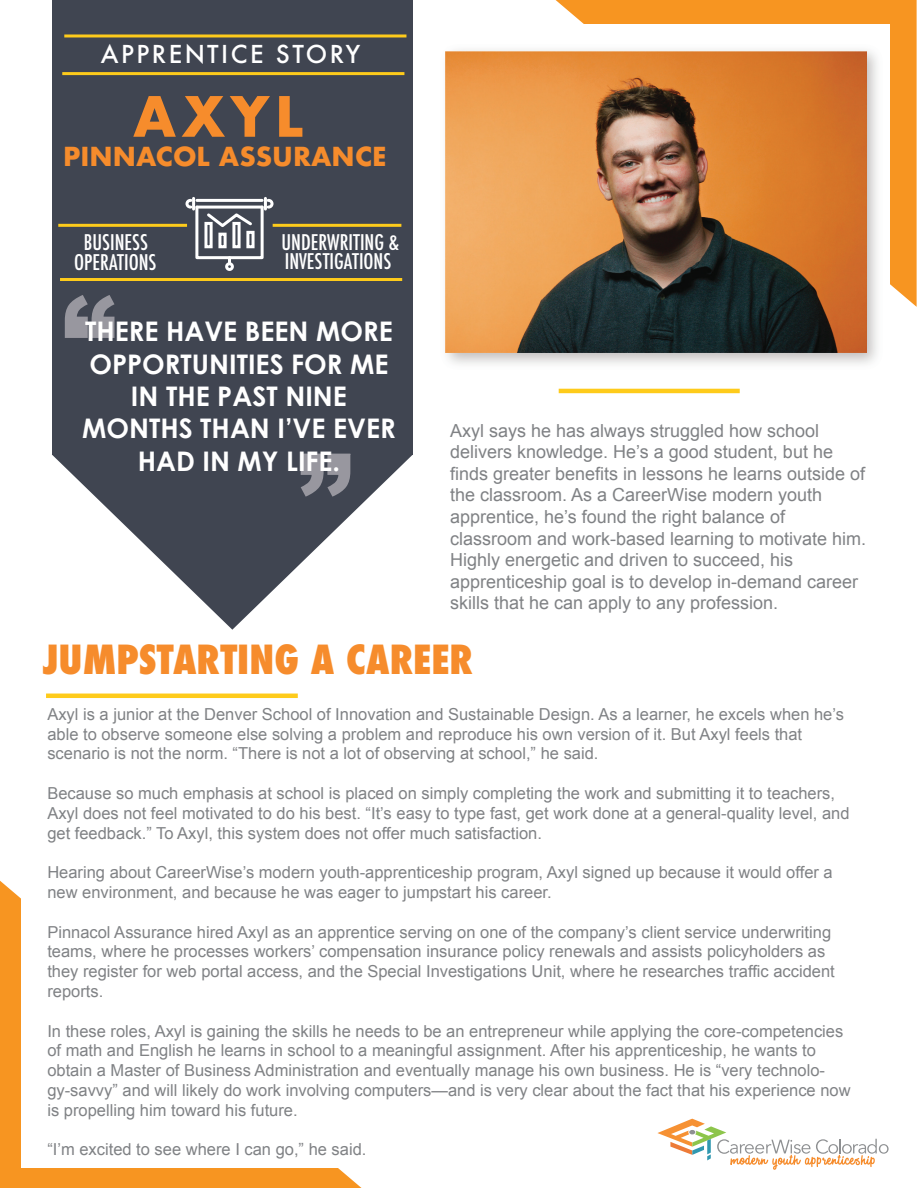
<style>
.page{position:relative;width:918px;height:1188px;background:#fff}
.page>*{position:absolute;margin:0;border:0;box-sizing:border-box;transform-origin:0 0}
.t1{font:900 108px "Arial";color:#98979f}
.t2{font:700 54px "Futura";color:#f68c2c}
.t3{font:800 condensed 39px "Futura";color:#f68c2c}
.t4{font:700 27px/32.4px "Century Gothic";color:#fff;text-align:center}
.t5{font:700 25.5px "Futura";color:#f68c2c}
.t6{font:500 24px "Futura";letter-spacing:.1em;color:#fff}
.t7{font:500 condensed 21px "Futura";color:#fff}
.t8{font:18px/21.6px "Arial";color:#808285}
.t9{font:16.5px/19.8px "Arial";color:#808285}
</style>
<div class="page">
<svg style="left:556px;top:0;width:361px;height:307px;fill:#f79521"></svg>
<div style="left:0;top:881px;width:362px;height:307px;background:#f79521"></div>
<div style="left:21px;top:24px;width:868px;height:1143px;background:#fff"></div>
<img style="left:445px;top:50px;width:432px;height:314px">
<div style="left:52px;top:0;width:361px;height:455px;background:#404551"></div>
<svg style="left:52px;top:455px;width:361px;height:175px"></svg>
<hr style="left:62px;top:72px;width:342px;height:3px;background:#fecb1b">
<hr style="left:64px;top:34px;width:342px;height:3px;background:#fecb1b">
<hr style="left:46px;top:694px;width:252px;height:4px;background:#fecb1b">
<div style="left:301px;top:455px;width:49px;height:42px;background:#404551"></div>
<svg style="left:657px;top:1119px;width:232px;height:51px"></svg>
<hr style="left:559px;top:389px;width:181px;height:4px;background:#fecb1b">
<hr style="left:273px;top:224px;width:128px;height:3px;background:#fecb1b">
<hr style="left:58px;top:224px;width:129px;height:3px;background:#fecb1b">
<hr style="left:60px;top:278px;width:342px;height:3px;background:#fecb1b">
<hr style="left:197px;top:199px;width:65px;height:3px;background:#fff">
<svg style="left:264px;top:197px;width:10px;height:13px"></svg>
<svg style="left:185px;top:197px;width:10px;height:13px"></svg>
<div style="left:195px;top:206px;width:69px;height:53px;border:3px solid #fff"></div>
<div style="left:225px;top:262px;width:9px;height:9px;border:3px solid #fff;border-radius:50%"></div>
<svg style="left:228px;top:258px;width:3px;height:6px"></svg>
<div style="left:204px;top:222px;width:9px;height:26px;border:3px solid #fff"></div>
<div style="left:218px;top:233px;width:9px;height:15px;border:3px solid #fff"></div>
<div style="left:232px;top:222px;width:9px;height:26px;border:3px solid #fff"></div>
<div style="left:246px;top:231px;width:9px;height:17px;border:3px solid #fff"></div>
<svg style="left:204px;top:213px;width:48px;height:16px"></svg>
<img style="left:445px;top:52px;width:422px;height:300px">
<h3 class="t6" style="left:101px;top:37px;width:261px">APPRENTICE STORY</h3>
<h2 class="t2" style="left:133px;top:77px;width:172px">AXYL</h2>
<h3 class="t5" style="left:63px;top:138px;width:325px">PINNACOL ASSURANCE</h3>
<p class="t7" style="left:84px;top:228px;width:65px">BUSINESS</p>
<p class="t7" style="left:281px;top:228px;width:119px">UNDERWRITING &amp;</p>
<p class="t7" style="left:74px;top:249px;width:84px">OPERATIONS</p>
<p class="t7" style="left:285px;top:247px;width:108px">INVESTIGATIONS</p>
<h1 class="t1" style="left:62px;top:257px;width:55px">“</h1>
<h3 class="t4" style="left:82px;top:314px;width:315px">THERE HAVE BEEN MORE<br>OPPORTUNITIES FOR ME<br>IN THE PAST NINE<br>MONTHS THAN I’VE EVER<br>HAD IN MY LIFE.</h3>
<h1 class="t1" style="left:298px;top:415px;width:55px">”</h1>
<p class="t8" style="left:450px;top:420px;width:418px">Axyl says he has always struggled how school delivers knowledge. He’s a good student, but he finds greater benefits in lessons he learns outside of the classroom. As a CareerWise modern youth apprentice, he’s found the right balance of classroom and work-based learning to motivate him.<br>Highly energetic and driven to succeed, his apprenticeship goal is to develop in-demand career skills that he can apply to any profession.</p>
<h3 class="t3" style="left:43px;top:633px;width:432px">JUMPSTARTING A CAREER</h3>
<p class="t9" style="left:47px;top:704px;width:798px">Axyl is a junior at the Denver School of Innovation and Sustainable Design. As a learner, he excels when he’s able to observe someone else solving a problem and reproduce his own version of it. But Axyl feels that scenario is not the norm. “There is not a lot of observing at school,” he said.</p>
<p class="t9" style="left:47px;top:783px;width:804px">Because so much emphasis at school is placed on simply completing the work and submitting it to teachers,<br>Axyl does not feel motivated to do his best. “It’s easy to type fast, get work done at a general-quality level, and get feedback.” To Axyl, this system does not offer much satisfaction.</p>
<p class="t9" style="left:47px;top:863px;width:787px">Hearing about CareerWise’s modern youth-apprenticeship program, Axyl signed up because it would offer a new environment, and because he was eager to jumpstart his career.</p>
<p class="t9" style="left:47px;top:922px;width:789px">Pinnacol Assurance hired Axyl as an apprentice serving on one of the company’s client service underwriting teams, where he processes workers’ compensation insurance policy renewals and assists policyholders as they register for web portal access, and the Special Investigations Unit, where he researches traffic accident reports.</p>
<p class="t9" style="left:47px;top:1021px;width:805px">In these roles, Axyl is gaining the skills he needs to be an entrepreneur while applying the core-competencies of math and English he learns in school to a meaningful assignment. After his apprenticeship, he wants to obtain a Master of Business Administration and eventually manage his own business. He is “very technolo&shy;gy-savvy” and will likely do work involving computers—and is very clear about the fact that his experience now is propelling him toward his future.</p>
<p class="t9" style="left:47px;top:1140px;width:321px">“I’m excited to see where I can go,” he said.</p>
</div>
